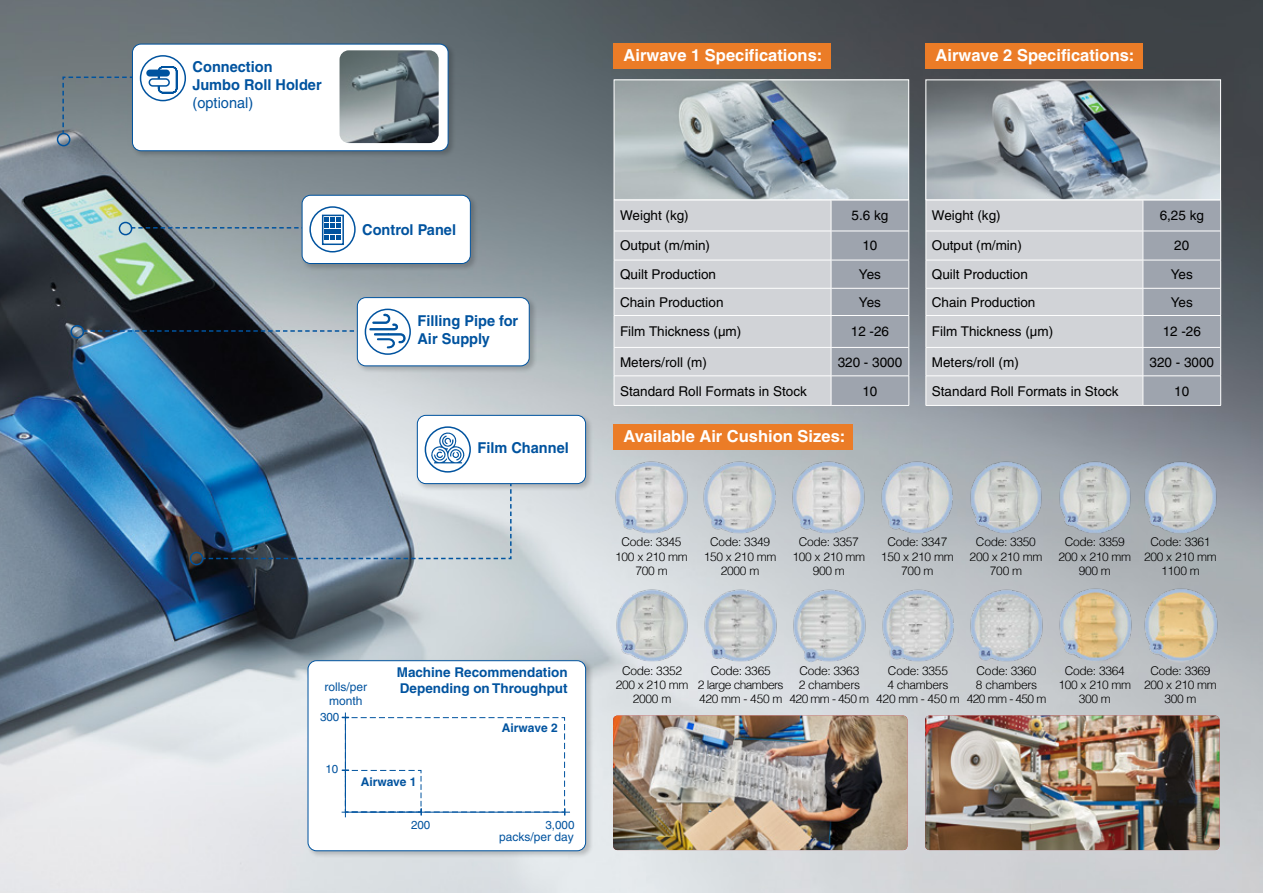
<style>
.page{position:relative;width:1263px;height:893px;background:#fff}
.page>*{position:absolute;margin:0;border:0;box-sizing:border-box;transform-origin:0 0}
.t1{font:700 16.5px "Helvetica";color:#fff}
.t2{font:700 15px/18px "Helvetica";color:#00539f}
.t3{font:15px "Helvetica";color:#00539f}
.t4{font:13.5px "Helvetica";color:#000}
.t5{font:700 13.5px/16.2px "Helvetica";color:#00539f}
.t6{font:300 12px/14.4px "Helvetica";letter-spacing:-.025em;color:#000;text-align:center}
.t7{font:12px/14.4px "Helvetica";color:#00539f;text-align:center}
.t8{font:700 12px "Helvetica";color:#00539f}
.t9{font:11.55px "Helvetica";color:#00539f}
</style>
<div class="page">
<img style="left:0;top:0;width:1263px;height:893px">
<img style="left:928px;top:82px;width:291px;height:116px">
<div style="left:926px;top:80px;width:295px;height:120px;border:1px solid #fff"></div>
<img style="left:616px;top:82px;width:291px;height:116px">
<div style="left:614px;top:80px;width:295px;height:120px;border:1px solid #fff"></div>
<div style="left:613px;top:43px;width:217px;height:25px;background:#eb7c27"></div>
<div style="left:925px;top:43px;width:217px;height:25px;background:#eb7c27"></div>
<svg style="left:614px;top:200px;width:295px;height:205px;background:#c5c8cd"></svg>
<hr style="left:614px;top:405px;width:217px;height:1px;background:#fff">
<hr style="left:831px;top:405px;width:78px;height:1px;background:#fff">
<hr style="left:614px;top:231px;width:217px;height:1px;background:#fff">
<hr style="left:831px;top:231px;width:78px;height:1px;background:#fff">
<hr style="left:614px;top:288px;width:217px;height:1px;background:#fff">
<hr style="left:831px;top:288px;width:78px;height:1px;background:#fff">
<hr style="left:614px;top:347px;width:217px;height:1px;background:#fff">
<hr style="left:831px;top:347px;width:78px;height:1px;background:#fff">
<svg style="left:926px;top:200px;width:295px;height:205px;background:#c5c8cd"></svg>
<hr style="left:926px;top:405px;width:217px;height:1px;background:#fff">
<hr style="left:1143px;top:405px;width:78px;height:1px;background:#fff">
<hr style="left:926px;top:231px;width:217px;height:1px;background:#fff">
<hr style="left:1143px;top:231px;width:77px;height:1px;background:#fff">
<hr style="left:926px;top:288px;width:217px;height:1px;background:#fff">
<hr style="left:1143px;top:288px;width:77px;height:1px;background:#fff">
<hr style="left:926px;top:347px;width:217px;height:1px;background:#fff">
<hr style="left:1143px;top:347px;width:77px;height:1px;background:#fff">
<img style="left:966px;top:456px;width:80px;height:78px">
<img style="left:878px;top:585px;width:80px;height:78px">
<img style="left:1055px;top:456px;width:79px;height:78px">
<img style="left:967px;top:585px;width:79px;height:78px">
<img style="left:700px;top:456px;width:79px;height:78px">
<img style="left:612px;top:585px;width:80px;height:78px">
<img style="left:611px;top:456px;width:80px;height:78px">
<img style="left:1055px;top:584px;width:80px;height:79px">
<div style="left:613px;top:424px;width:240px;height:25px;background:#eb7c27"></div>
<div style="left:130px;top:42px;width:326px;height:117px;background:#000;opacity:.2"></div>
<div style="left:132px;top:44px;width:316px;height:107px;background:#fff;border-radius:9px"></div>
<div style="left:132px;top:44px;width:316px;height:107px;border:1px solid #00539f;border-radius:9px"></div>
<div style="left:140px;top:55px;width:46px;height:46px;border:2px solid #00539f;border-radius:50%"></div>
<div style="left:415px;top:413px;width:178px;height:79px;background:#000;opacity:.2"></div>
<div style="left:417px;top:415px;width:169px;height:69px;background:#fff;border-radius:9px"></div>
<div style="left:417px;top:415px;width:169px;height:69px;border:1px solid #00539f;border-radius:9px"></div>
<div style="left:425px;top:426px;width:46px;height:47px;border:2px solid #00539f;border-radius:50%"></div>
<svg style="left:430px;top:432px;width:35px;height:32px"></svg>
<div style="left:146px;top:70px;width:24px;height:7px;background:#00539f;border-radius:3px"></div>
<svg style="left:157px;top:66px;width:21px;height:28px"></svg>
<div style="left:149px;top:79px;width:20px;height:7px;background:#fff;border-radius:3px"></div>
<div style="left:149px;top:78px;width:21px;height:9px;border:2px solid #00539f;border-radius:3px"></div>
<div style="left:190px;top:552px;width:13px;height:13px;border:2px solid #00539f;border-radius:50%"></div>
<div style="left:57px;top:133px;width:13px;height:13px;border:2px solid #00539f;border-radius:50%"></div>
<div style="left:70px;top:325px;width:14px;height:14px;border:2px solid #00539f;border-radius:50%"></div>
<svg style="left:62px;top:76px;width:72px;height:58px;background:#758289"></svg>
<svg style="left:83px;top:330px;width:272px;height:2px"></svg>
<img style="left:339px;top:50px;width:100px;height:93px">
<div style="left:355px;top:296px;width:182px;height:78px;background:#000;opacity:.2"></div>
<div style="left:357px;top:298px;width:172px;height:68px;background:#fff;border-radius:9px"></div>
<div style="left:357px;top:297px;width:173px;height:69px;border:1px solid #00539f;border-radius:9px"></div>
<div style="left:365px;top:309px;width:46px;height:46px;border:2px solid #00539f;border-radius:50%"></div>
<svg style="left:368px;top:312px;width:38px;height:37px"></svg>
<div style="left:119px;top:222px;width:13px;height:13px;border:2px solid #00539f;border-radius:50%"></div>
<div style="left:300px;top:193px;width:178px;height:78px;background:#000;opacity:.2"></div>
<div style="left:302px;top:195px;width:168px;height:68px;background:#fff;border-radius:9px"></div>
<div style="left:302px;top:195px;width:169px;height:69px;border:1px solid #00539f;border-radius:9px"></div>
<div style="left:309px;top:206px;width:47px;height:46px;border:2px solid #00539f;border-radius:50%"></div>
<div style="left:322px;top:215px;width:22px;height:30px;border:2px solid #00539f"></div>
<hr style="left:325px;top:229px;width:16px;height:4px;background:#00539f">
<svg style="left:131px;top:218px;width:225px;height:11px;background:#8396a5"></svg>
<svg style="left:325px;top:236px;width:16px;height:4px"></svg>
<img style="left:613px;top:716px;width:294px;height:134px">
<img style="left:925px;top:716px;width:294px;height:134px">
<img style="left:790px;top:585px;width:79px;height:78px">
<img style="left:877px;top:456px;width:79px;height:78px">
<img style="left:701px;top:585px;width:79px;height:78px">
<img style="left:789px;top:456px;width:79px;height:78px">
<svg style="left:202px;top:482px;width:310px;height:78px;background:#7d9fb7"></svg>
<div style="left:306px;top:659px;width:288px;height:199px;background:#000;opacity:.2"></div>
<div style="left:308px;top:661px;width:278px;height:190px;background:#fff;border-radius:9px"></div>
<div style="left:308px;top:660px;width:278px;height:191px;border:1px solid #00539f;border-radius:9px"></div>
<hr style="left:345px;top:712px;width:1px;height:105px;background:#00539f">
<hr style="left:342px;top:812px;width:228px;height:1px;background:#00539f">
<svg style="left:342px;top:717px;width:223px;height:99px"></svg>
<img style="left:1141px;top:456px;width:79px;height:78px">
<img style="left:1141px;top:583px;width:81px;height:80px">
<p class="t2" style="left:193px;top:57px;width:131px">Connection<br>Jumbo Roll Holder</p>
<p class="t3" style="left:193px;top:94px;width:62px">(optional)</p>
<p class="t2" style="left:362px;top:220px;width:95px">Control Panel</p>
<p class="t2" style="left:417px;top:311px;width:102px">Filling Pipe for<br>Air Supply</p>
<p class="t2" style="left:477px;top:439px;width:93px">Film Channel</p>
<p class="t7" style="left:324px;top:680px;width:44px">rolls/per month</p>
<p class="t9" style="left:320px;top:710px;width:21px">300</p>
<p class="t9" style="left:325px;top:762px;width:14px">10</p>
<p class="t5" style="left:397px;top:664px;width:172px">Machine Recommendation<br>Depending on Throughput</p>
<p class="t8" style="left:502px;top:721px;width:57px">Airwave 2</p>
<p class="t8" style="left:361px;top:774px;width:57px">Airwave 1</p>
<p class="t9" style="left:411px;top:818px;width:21px">200</p>
<p class="t9" style="left:545px;top:818px;width:31px">3,000</p>
<p class="t7" style="left:499px;top:830px;width:76px">packs/per day</p>
<h1 class="t1" style="left:623px;top:45px;width:200px">Airwave 1 Specifications:</h1>
<h1 class="t1" style="left:936px;top:45px;width:200px">Airwave 2 Specifications:</h1>
<p class="t4" style="left:620px;top:208px;width:70px">Weight (kg)</p>
<p class="t4" style="left:851px;top:208px;width:38px">5.6 kg</p>
<p class="t4" style="left:620px;top:238px;width:92px">Output (m/min)</p>
<p class="t4" style="left:862px;top:238px;width:17px">10</p>
<p class="t4" style="left:620px;top:267px;width:98px">Quilt Production</p>
<p class="t4" style="left:859px;top:267px;width:24px">Yes</p>
<p class="t4" style="left:620px;top:294px;width:105px">Chain Production</p>
<p class="t4" style="left:859px;top:294px;width:24px">Yes</p>
<p class="t4" style="left:620px;top:324px;width:123px">Film Thickness (μm)</p>
<p class="t4" style="left:851px;top:324px;width:40px">12 -26</p>
<p class="t4" style="left:620px;top:354px;width:88px">Meters/roll (m)</p>
<p class="t4" style="left:838px;top:354px;width:66px">320 - 3000</p>
<p class="t4" style="left:620px;top:383px;width:188px">Standard Roll Formats in Stock</p>
<p class="t4" style="left:862px;top:383px;width:17px">10</p>
<h1 class="t1" style="left:623px;top:426px;width:223px">Available Air Cushion Sizes:</h1>
<p class="t4" style="left:932px;top:208px;width:70px">Weight (kg)</p>
<p class="t4" style="left:1160px;top:208px;width:46px">6,25 kg</p>
<p class="t4" style="left:932px;top:238px;width:92px">Output (m/min)</p>
<p class="t4" style="left:1174px;top:238px;width:17px">20</p>
<p class="t4" style="left:932px;top:267px;width:98px">Quilt Production</p>
<p class="t4" style="left:1171px;top:267px;width:24px">Yes</p>
<p class="t4" style="left:932px;top:294px;width:105px">Chain Production</p>
<p class="t4" style="left:1171px;top:294px;width:24px">Yes</p>
<p class="t4" style="left:932px;top:324px;width:123px">Film Thickness (μm)</p>
<p class="t4" style="left:1163px;top:324px;width:40px">12 -26</p>
<p class="t4" style="left:932px;top:354px;width:88px">Meters/roll (m)</p>
<p class="t4" style="left:1149px;top:354px;width:66px">320 - 3000</p>
<p class="t4" style="left:932px;top:383px;width:188px">Standard Roll Formats in Stock</p>
<p class="t4" style="left:1174px;top:383px;width:17px">10</p>
<p class="t6" style="left:615px;top:534px;width:74px">Code: 3345<br>100 x 210 mm<br>700 m</p>
<p class="t6" style="left:704px;top:534px;width:74px">Code: 3349<br>150 x 210 mm<br>2000 m</p>
<p class="t6" style="left:792px;top:534px;width:74px">Code: 3357<br>100 x 210 mm<br>900 m</p>
<p class="t6" style="left:881px;top:534px;width:74px">Code: 3347<br>150 x 210 mm<br>700 m</p>
<p class="t6" style="left:970px;top:534px;width:74px">Code: 3350<br>200 x 210 mm<br>700 m</p>
<p class="t6" style="left:1058px;top:534px;width:74px">Code: 3359<br>200 x 210 mm<br>900 m</p>
<p class="t6" style="left:1144px;top:534px;width:74px">Code: 3361<br>200 x 210 mm<br>1100 m</p>
<p class="t6" style="left:616px;top:662px;width:74px">Code: 3352<br>200 x 210 mm<br>2000 m</p>
<p class="t6" style="left:698px;top:662px;width:87px">Code: 3365<br>2 large chambers<br>420 mm - 450 m</p>
<p class="t6" style="left:789px;top:662px;width:81px">Code: 3363<br>2 chambers<br>420 mm - 450 m</p>
<p class="t6" style="left:876px;top:662px;width:85px">Code: 3355<br>4 chambers<br>420 mm - 450 m</p>
<p class="t6" style="left:967px;top:662px;width:81px">Code: 3360<br>8 chambers<br>420 mm - 450 m</p>
<p class="t6" style="left:1058px;top:662px;width:74px">Code: 3364<br>100 x 210 mm<br>300 m</p>
<p class="t6" style="left:1144px;top:662px;width:74px">Code: 3369<br>200 x 210 mm<br>300 m</p>
</div>
